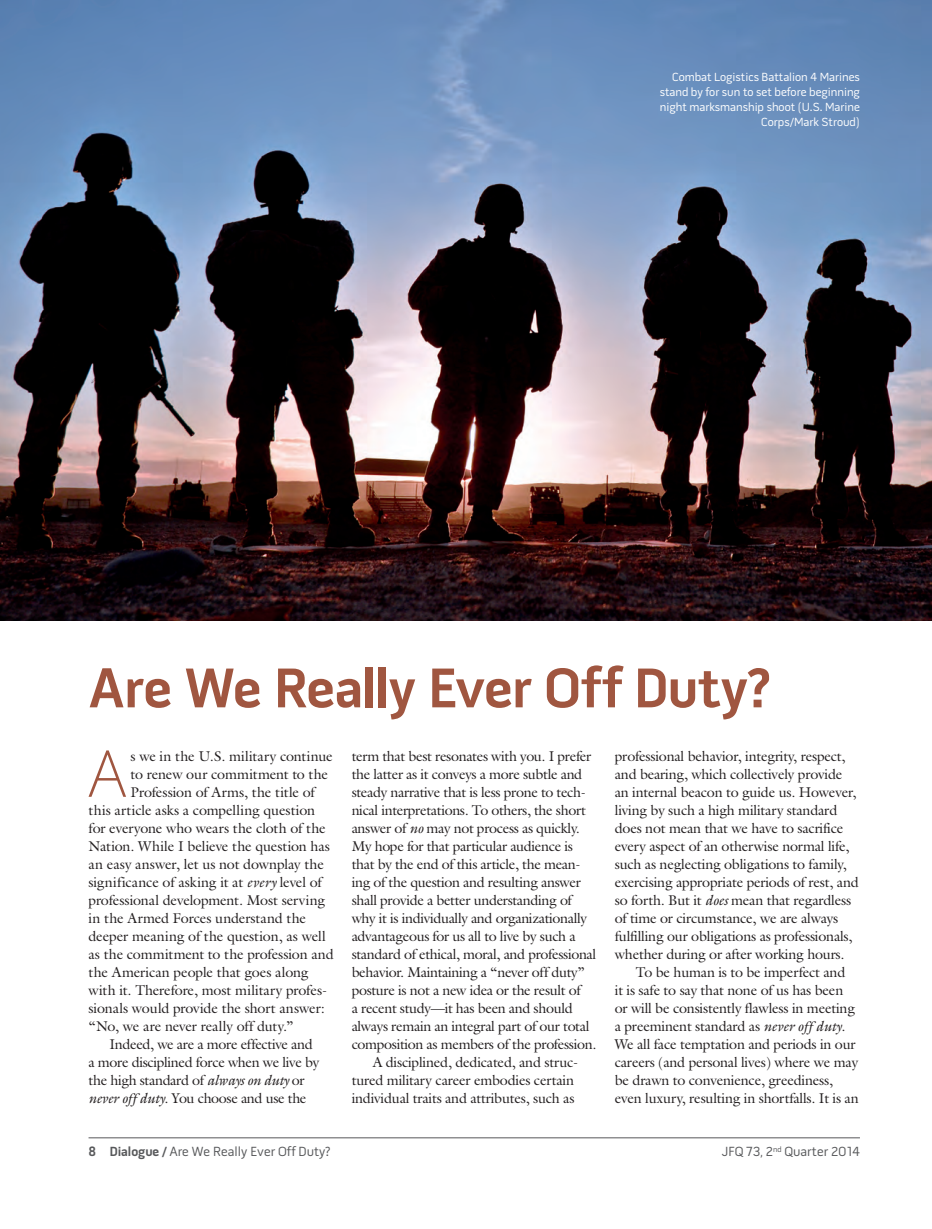
<style>
.page{position:relative;width:932px;height:1229px;background:#fff}
.page>*{position:absolute;margin:0;border:0;box-sizing:border-box;transform-origin:0 0}
.t1{font:100 67.2px "Pill Gothic 600 mg";color:#a05640}
.t2{font:700 57px "Pill Gothic 600 mg";letter-spacing:-.015em;color:#a05640}
.t3{font:14.25px "Galliard Std";letter-spacing:-.015em;color:#231f20}
.t4{font:14.25px "Galliard Std";letter-spacing:.01em;color:#231f20}
.t5{font:13.5px "Pill Gothic 600 mg";color:#57585a}
.t6{font:12px/15px "Pill Gothic 600 mg";color:#fff;text-align:right}
.s1{font-style:italic}
.s2{font-weight:700}
</style>
<div class="page">
<hr style="left:88px;top:1137px;width:772px;height:1px;background:#57585a">
<img style="left:0;top:0;width:932px;height:620px">
<p class="t6" style="left:659px;top:71px;width:202px">Combat Logistics Battalion 4 Marines stand by for sun to set before beginning night marksmanship shoot (U.S. Marine Corps/Mark Stroud)</p>
<h2 class="t2" style="left:88px;top:665px;width:684px">Are We Really Ever Off Duty?</h2>
<h1 class="t1" style="left:87px;top:747px;width:42px">A</h1>
<p class="t4" style="left:130px;top:747px;width:204px">s we in the U.S. military continue</p>
<p class="t3" style="left:614px;top:747px;width:232px">professional behavior, integrity, respect,</p>
<p class="t3" style="left:614px;top:765px;width:229px">and bearing, which collectively provide</p>
<p class="t3" style="left:614px;top:783px;width:243px">an internal beacon to guide us. However,</p>
<p class="t3" style="left:614px;top:801px;width:224px">living by such a high military standard</p>
<p class="t3" style="left:614px;top:819px;width:230px">does not mean that we have to sacrifice</p>
<p class="t3" style="left:614px;top:837px;width:236px">every aspect of an otherwise normal life,</p>
<p class="t3" style="left:614px;top:855px;width:233px">such as neglecting obligations to family,</p>
<p class="t3" style="left:614px;top:873px;width:245px">exercising appropriate periods of rest, and</p>
<p class="t3" style="left:614px;top:891px;width:238px">so forth. But it <span class="s1">does</span> mean that regardless</p>
<p class="t3" style="left:614px;top:909px;width:225px">of time or circumstance, we are always</p>
<p class="t3" style="left:614px;top:927px;width:239px">fulfilling our obligations as professionals,</p>
<p class="t3" style="left:614px;top:945px;width:231px">whether during or after working hours.</p>
<p class="t3" style="left:636px;top:963px;width:211px">To be human is to be imperfect and</p>
<p class="t3" style="left:614px;top:981px;width:230px">it is safe to say that none of us has been</p>
<p class="t3" style="left:614px;top:999px;width:242px">or will be consistently flawless in meeting</p>
<p class="t3" style="left:614px;top:1017px;width:232px">a preeminent standard as <span class="s1">never off duty</span>.</p>
<p class="t3" style="left:614px;top:1035px;width:242px">We all face temptation and periods in our</p>
<p class="t3" style="left:614px;top:1053px;width:245px">careers (and personal lives) where we may</p>
<p class="t3" style="left:614px;top:1071px;width:220px">be drawn to convenience, greediness,</p>
<p class="t3" style="left:614px;top:1089px;width:245px">even luxury, resulting in shortfalls. It is an</p>
<p class="t3" style="left:352px;top:747px;width:241px">term that best resonates with you. I prefer</p>
<p class="t3" style="left:352px;top:765px;width:232px">the latter as it conveys a more subtle and</p>
<p class="t3" style="left:352px;top:783px;width:236px">steady narrative that is less prone to tech-</p>
<p class="t3" style="left:352px;top:801px;width:236px">nical interpretations. To others, the short</p>
<p class="t3" style="left:352px;top:819px;width:230px">answer of <span class="s1">no</span> may not process as quickly.</p>
<p class="t3" style="left:352px;top:837px;width:223px">My hope for that particular audience is</p>
<p class="t3" style="left:352px;top:855px;width:230px">that by the end of this article, the mean-</p>
<p class="t3" style="left:352px;top:873px;width:230px">ing of the question and resulting answer</p>
<p class="t3" style="left:352px;top:891px;width:222px">shall provide a better understanding of</p>
<p class="t3" style="left:352px;top:909px;width:237px">why it is individually and organizationally</p>
<p class="t3" style="left:352px;top:927px;width:225px">advantageous for us all to live by such a</p>
<p class="t3" style="left:352px;top:945px;width:246px">standard of ethical, moral, and professional</p>
<p class="t3" style="left:352px;top:963px;width:235px">behavior. Maintaining a “never off duty”</p>
<p class="t3" style="left:352px;top:981px;width:230px">posture is not a new idea or the result of</p>
<p class="t3" style="left:352px;top:999px;width:222px">a recent study—it has been and should</p>
<p class="t3" style="left:352px;top:1017px;width:239px">always remain an integral part of our total</p>
<p class="t3" style="left:352px;top:1035px;width:246px">composition as members of the profession.</p>
<p class="t3" style="left:373px;top:1053px;width:207px">A disciplined, dedicated, and struc-</p>
<p class="t3" style="left:352px;top:1071px;width:224px">tured military career embodies certain</p>
<p class="t3" style="left:352px;top:1089px;width:224px">individual traits and attributes, such as</p>
<p class="t3" style="left:130px;top:765px;width:199px">to renew our commitment to the</p>
<p class="t3" style="left:130px;top:783px;width:186px">Profession of Arms, the title of</p>
<p class="t3" style="left:89px;top:801px;width:228px">this article asks a compelling question</p>
<p class="t3" style="left:89px;top:819px;width:238px">for everyone who wears the cloth of the</p>
<p class="t3" style="left:89px;top:837px;width:243px">Nation. While I believe the question has</p>
<p class="t3" style="left:89px;top:855px;width:237px">an easy answer, let us not downplay the</p>
<p class="t3" style="left:89px;top:873px;width:235px">significance of asking it at <span class="s1">every</span> level of</p>
<p class="t3" style="left:89px;top:891px;width:238px">professional development. Most serving</p>
<p class="t3" style="left:89px;top:909px;width:219px">in the Armed Forces understand the</p>
<p class="t3" style="left:89px;top:927px;width:239px">deeper meaning of the question, as well</p>
<p class="t3" style="left:89px;top:945px;width:246px">as the commitment to the profession and</p>
<p class="t3" style="left:89px;top:963px;width:221px">the American people that goes along</p>
<p class="t3" style="left:89px;top:981px;width:240px">with it. Therefore, most military profes-</p>
<p class="t3" style="left:89px;top:999px;width:238px">sionals would provide the short answer:</p>
<p class="t3" style="left:89px;top:1017px;width:207px">“No, we are never really off duty.”</p>
<p class="t3" style="left:110px;top:1035px;width:205px">Indeed, we are a more effective and</p>
<p class="t3" style="left:89px;top:1053px;width:232px">a more disciplined force when we live by</p>
<p class="t3" style="left:89px;top:1071px;width:218px">the high standard of <span class="s1">always on duty</span> or</p>
<p class="t3" style="left:89px;top:1089px;width:219px"><span class="s1">never off duty</span>. You choose and use the</p>
<p class="t5" style="left:88px;top:1146px;width:244px"><span class="s2">8 Dialogue /</span> Are We Really Ever Off Duty?</p>
<p class="t5" style="left:722px;top:1146px;width:139px">JFQ 73, 2<sup>nd</sup> Quarter 2014</p>
</div>
